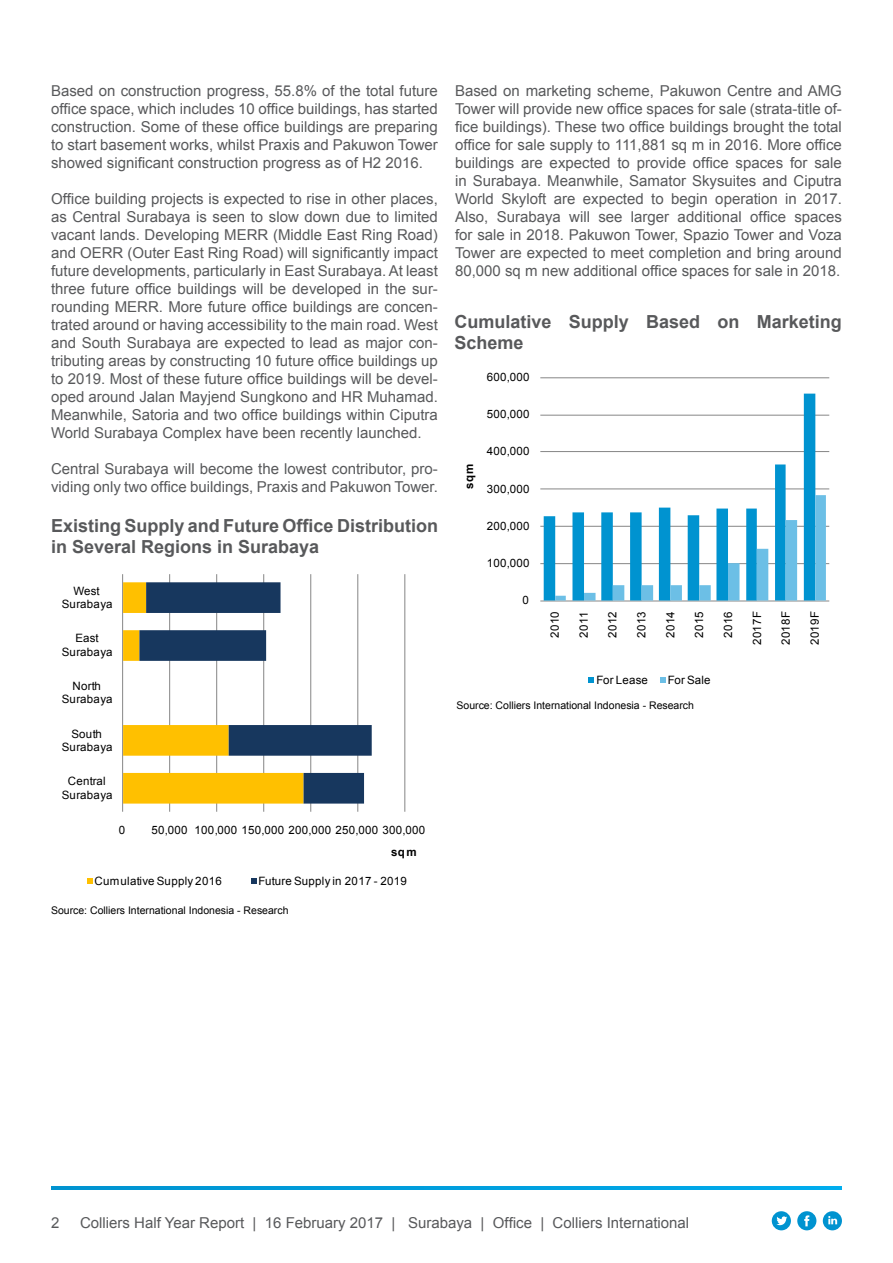
<style>
.page{position:relative;width:893px;height:1263px;background:#fff}
.page>*{position:absolute;margin:0;border:0;box-sizing:border-box;transform-origin:0 0}
.t1{font:700 18px/21px "Arial";color:#58595b}
.t2{font:15px/18px "Arial";color:#58595b;text-align:justify}
.t3{font:11.55px/13.4px "Arial";letter-spacing:.025em;color:#000;text-align:center}
.t4{font:700 11.55px "Arial";color:#000}
.t5{font:10.5px "Arial";color:#000}
</style>
<div class="page">
<svg style="left:51px;top:1186px;width:791px;height:4px;background:#009edd"></svg>
<div style="left:797px;top:1211px;width:19px;height:19px;background:#0093d0;border-radius:50%"></div>
<svg style="left:804px;top:1215px;width:5px;height:11px"></svg>
<svg style="left:823px;top:1211px;width:19px;height:19px"></svg>
<svg style="left:828px;top:1216px;width:9px;height:8px"></svg>
<div style="left:772px;top:1211px;width:19px;height:19px;background:#0093d0;border-radius:50%"></div>
<svg style="left:776px;top:1216px;width:11px;height:9px"></svg>
<hr style="left:122px;top:574px;width:1px;height:238px;background:#868686">
<hr style="left:169px;top:574px;width:1px;height:238px;background:#868686">
<hr style="left:216px;top:574px;width:1px;height:238px;background:#868686">
<hr style="left:263px;top:574px;width:1px;height:238px;background:#868686">
<hr style="left:310px;top:574px;width:1px;height:238px;background:#868686">
<hr style="left:357px;top:574px;width:1px;height:238px;background:#868686">
<hr style="left:404px;top:574px;width:1px;height:238px;background:#868686">
<svg style="left:123px;top:582px;width:16px;height:221px"></svg>
<svg style="left:139px;top:582px;width:233px;height:221px"></svg>
<svg style="left:87px;top:878px;width:5px;height:6px"></svg>
<svg style="left:251px;top:878px;width:6px;height:6px"></svg>
<hr style="left:540px;top:600px;width:289px;height:1px;background:#868686">
<hr style="left:540px;top:563px;width:289px;height:1px;background:#868686">
<hr style="left:540px;top:526px;width:289px;height:1px;background:#868686">
<hr style="left:540px;top:488px;width:289px;height:1px;background:#868686">
<hr style="left:540px;top:451px;width:289px;height:1px;background:#868686">
<hr style="left:540px;top:415px;width:289px;height:1px;background:#868686">
<hr style="left:540px;top:377px;width:289px;height:1px;background:#868686">
<svg style="left:544px;top:394px;width:271px;height:206px"></svg>
<svg style="left:555px;top:495px;width:271px;height:105px"></svg>
<svg style="left:588px;top:677px;width:6px;height:6px"></svg>
<svg style="left:660px;top:677px;width:6px;height:6px"></svg>
<p class="t2" style="left:51px;top:82px;width:388px">Based on construction progress, 55.8% of the total future office space, which includes 10 office buildings, has started construction. Some of these office buildings are preparing to start basement works, whilst Praxis and Pakuwon Tower showed significant construction progress as of H2 2016.</p>
<p class="t2" style="left:51px;top:190px;width:388px">Office building projects is expected to rise in other places, as Central Surabaya is seen to slow down due to limited vacant lands. Developing MERR (Middle East Ring Road) and OERR (Outer East Ring Road) will significantly impact future developments, particularly in East Surabaya. At least three future office buildings will be developed in the sur&shy;rounding MERR. More future office buildings are concen&shy;trated around or having accessibility to the main road. West and South Surabaya are expected to lead as major con&shy;tributing areas by constructing 10 future office buildings up to 2019. Most of these future office buildings will be devel&shy;oped around Jalan Mayjend Sungkono and HR Muhamad.<br>Meanwhile, Satoria and two office buildings within Ciputra World Surabaya Complex have been recently launched.</p>
<p class="t2" style="left:51px;top:460px;width:388px">Central Surabaya will become the lowest contributor, pro&shy;viding only two office buildings, Praxis and Pakuwon Tower.</p>
<p class="t1" style="left:51px;top:516px;width:388px">Existing Supply and Future Office Distribution in Several Regions in Surabaya</p>
<p class="t3" style="left:62px;top:584px;width:52px">West<br>Surabaya</p>
<p class="t3" style="left:62px;top:631px;width:52px">East<br>Surabaya</p>
<p class="t3" style="left:62px;top:679px;width:52px">North<br>Surabaya</p>
<p class="t3" style="left:62px;top:727px;width:52px">South<br>Surabaya</p>
<p class="t3" style="left:62px;top:774px;width:52px">Central<br>Surabaya</p>
<p class="t3" style="left:119px;top:823px;width:8px">0</p>
<p class="t3" style="left:151px;top:823px;width:275px">50,000 100,000 150,000 200,000 250,000 300,000</p>
<p class="t4" style="left:391px;top:844px;width:27px">sq m</p>
<p class="t3" style="left:95px;top:874px;width:129px">Cumulative Supply 2016</p>
<p class="t3" style="left:259px;top:874px;width:150px">Future Supply in 2017 - 2019</p>
<p class="t5" style="left:51px;top:903px;width:239px">Source: Colliers International Indonesia - Research</p>
<p class="t2" style="left:455px;top:82px;width:388px">Based on marketing scheme, Pakuwon Centre and AMG Tower will provide new office spaces for sale (strata-title of&shy;fice buildings). These two office buildings brought the total office for sale supply to 111,881 sq m in 2016. More office buildings are expected to provide office spaces for sale in Surabaya. Meanwhile, Samator Skysuites and Ciputra World Skyloft are expected to begin operation in 2017.<br>Also, Surabaya will see larger additional office spaces for sale in 2018. Pakuwon Tower, Spazio Tower and Voza Tower are expected to meet completion and bring around 80,000 sq m new additional office spaces for sale in 2018.</p>
<p class="t1" style="left:454px;top:311px;width:389px">Cumulative Supply Based on Marketing<br>Scheme</p>
<p class="t3" style="left:487px;top:370px;width:44px">600,000</p>
<p class="t3" style="left:487px;top:407px;width:44px">500,000</p>
<p class="t4" style="left:461px;top:489px;width:27px;rotate:-90deg">sq m</p>
<p class="t3" style="left:487px;top:445px;width:44px">400,000</p>
<p class="t3" style="left:487px;top:482px;width:44px">300,000</p>
<p class="t3" style="left:487px;top:519px;width:44px">200,000</p>
<p class="t3" style="left:487px;top:556px;width:44px">100,000</p>
<p class="t3" style="left:523px;top:593px;width:8px">0</p>
<p class="t3" style="left:548px;top:638px;width:28px;rotate:-90deg">2010</p>
<p class="t3" style="left:577px;top:638px;width:28px;rotate:-90deg">2011</p>
<p class="t3" style="left:606px;top:638px;width:28px;rotate:-90deg">2012</p>
<p class="t3" style="left:635px;top:638px;width:28px;rotate:-90deg">2013</p>
<p class="t3" style="left:664px;top:638px;width:28px;rotate:-90deg">2014</p>
<p class="t3" style="left:692px;top:638px;width:28px;rotate:-90deg">2015</p>
<p class="t3" style="left:721px;top:638px;width:28px;rotate:-90deg">2016</p>
<p class="t3" style="left:750px;top:645px;width:35px;rotate:-90deg">2017F</p>
<p class="t3" style="left:779px;top:645px;width:35px;rotate:-90deg">2018F</p>
<p class="t3" style="left:808px;top:645px;width:35px;rotate:-90deg">2019F</p>
<p class="t3" style="left:596px;top:673px;width:53px">For Lease</p>
<p class="t3" style="left:668px;top:673px;width:44px">For Sale</p>
<p class="t5" style="left:456px;top:698px;width:239px">Source: Colliers International Indonesia - Research</p>
<p class="t2" style="left:51px;top:1214px;width:10px">2</p>
<p class="t2" style="left:80px;top:1213px;width:611px">Colliers Half Year Report | 16 February 2017 | Surabaya | Office | Colliers International</p>
</div>
